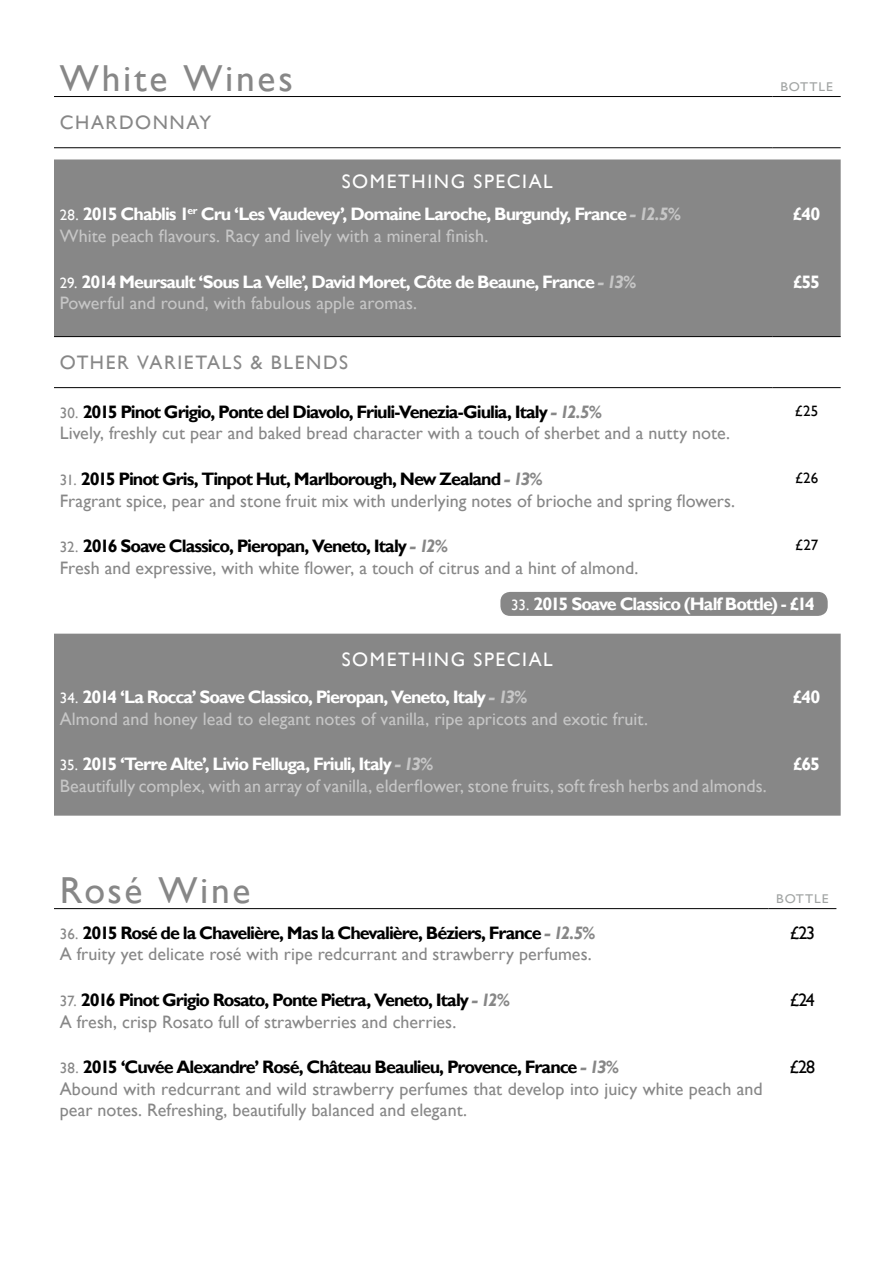
<style>
.page{position:relative;width:893px;height:1263px;background:#fff}
.page>*{position:absolute;margin:0;border:0;box-sizing:border-box;transform-origin:0 0}
.t1{font:37.5px "Gill Sans";letter-spacing:.07em;color:#878787}
.t2{font:19.5px "Gill Sans";letter-spacing:.08em;color:#fff}
.t3{font:19.5px "Gill Sans";letter-spacing:.08em;color:#878787}
.t4{font:18px/21.6px "Gill Sans";color:#878787}
.t5{font:700 18px/21.6px "Gill Sans";letter-spacing:-.055em;color:#fff}
.t6{font:18px/21.6px "Gill Sans";color:#c6c6c6}
.t7{font:18px "Gill Sans";color:#000}
.t8{font:15px "Gill Sans";color:#000}
.t9{font:12.75px "Gill Sans";letter-spacing:.075em;color:#a2a5a4;scale:1.06 1}
.s1{font-weight:400;font-size:15px}
.s2{font-style:italic;color:#c6c6c6}
.s3{font-weight:400;color:#c6c6c6}
.s4{font-size:15px}
.s5{font-weight:700;color:#000}
.s6{font-weight:700;font-style:italic}
.s7{font-size:15px;color:#fff}
.s8{font-weight:700;color:#fff}
</style>
<div class="page">
<svg style="left:54px;top:159px;width:787px;height:657px;fill:#878787"></svg>
<hr style="left:54px;top:96px;width:719px;height:1px;background:#000">
<hr style="left:773px;top:96px;width:68px;height:1px;background:#000">
<hr style="left:54px;top:147px;width:719px;height:1px;background:#000">
<hr style="left:773px;top:147px;width:68px;height:1px;background:#000">
<hr style="left:54px;top:387px;width:719px;height:1px;background:#000">
<hr style="left:773px;top:387px;width:68px;height:1px;background:#000">
<hr style="left:54px;top:336px;width:719px;height:1px;background:#000">
<hr style="left:773px;top:336px;width:68px;height:1px;background:#000">
<hr style="left:54px;top:908px;width:714px;height:1px;background:#000">
<hr style="left:768px;top:908px;width:68px;height:1px;background:#000">
<div style="left:500px;top:591px;width:328px;height:26px;background:#878787;border-radius:10px"></div>
<div style="left:499px;top:590px;width:330px;height:27px;border:2px solid #fff;border-radius:10px"></div>
<h1 class="t1" style="left:60px;top:56px;width:235px">White Wines</h1>
<p class="t3" style="left:60px;top:111px;width:153px">CHARDONNAY</p>
<p class="t9" style="left:780px;top:79px;width:51px">BOTTLE</p>
<p class="t2" style="left:342px;top:170px;width:213px">SOMETHING SPECIAL</p>
<p class="t5" style="left:60px;top:204px;width:622px"><span class="s1">28.</span> 2015 Chablis 1<sup>er</sup> Cru ‘Les Vaudevey’, Domaine Laroche, Burgundy, France <span class="s2">- 12.5%<br></span><span class="s3">White peach flavours. Racy and lively with a mineral finish.</span></p>
<p class="t5" style="left:793px;top:204px;width:29px">£40</p>
<p class="t5" style="left:60px;top:271px;width:578px"><span class="s1">29.</span> 2014 Meursault ‘Sous La Velle’, David Moret, Côte de Beaune, France <span class="s2">- 13%<br></span><span class="s3">Powerful and round, with fabulous apple aromas.</span></p>
<p class="t5" style="left:793px;top:271px;width:29px">£55</p>
<p class="t3" style="left:60px;top:351px;width:290px">OTHER VARIETALS &amp; BLENDS</p>
<p class="t4" style="left:60px;top:401px;width:672px"><span class="s4">30.</span> <span class="s5">2015 Pinot Grigio, Ponte del Diavolo, Friuli-Venezia-Giulia, Italy</span> <span class="s6">- 12.5%<br></span>Lively, freshly cut pear and baked bread character with a touch of sherbet and a nutty note.</p>
<p class="t8" style="left:795px;top:402px;width:25px">£25</p>
<p class="t4" style="left:60px;top:468px;width:677px"><span class="s4">31.</span> <span class="s5">2015 Pinot Gris, Tinpot Hut, Marlborough, New Zealand</span> <span class="s6">- 13%<br></span>Fragrant spice, pear and stone fruit mix with underlying notes of brioche and spring flowers.</p>
<p class="t8" style="left:795px;top:469px;width:25px">£26</p>
<p class="t4" style="left:60px;top:536px;width:580px"><span class="s4">32.</span> <span class="s5">2016 Soave Classico, Pieropan, Veneto, Italy</span> <span class="s6">- 12%<br></span>Fresh and expressive, with white flower, a touch of citrus and a hint of almond.</p>
<p class="t8" style="left:795px;top:536px;width:25px">£27</p>
<p class="t5" style="left:511px;top:594px;width:305px"><span class="s1">33.</span> 2015 Soave Classico (Half Bottle) - £14</p>
<p class="t2" style="left:342px;top:648px;width:213px">SOMETHING SPECIAL</p>
<p class="t6" style="left:60px;top:686px;width:590px"><span class="s7">34.</span> <span class="s8">2014 ‘La Rocca’ Soave Classico, Pieropan, Veneto, Italy</span> <span class="s6">- 13%<br></span>Almond and honey lead to elegant notes of vanilla, ripe apricots and exotic fruit.</p>
<p class="t5" style="left:793px;top:686px;width:29px">£40</p>
<p class="t6" style="left:60px;top:754px;width:708px"><span class="s7">35.</span> <span class="s8">2015 ‘Terre Alte’, Livio Felluga, Friuli, Italy</span> <span class="s6">- 13%<br></span>Beautifully complex, with an array of vanilla, elderflower, stone fruits, soft fresh herbs and almonds.</p>
<p class="t5" style="left:793px;top:754px;width:28px">£65</p>
<h1 class="t1" style="left:60px;top:868px;width:192px">Rosé Wine</h1>
<p class="t9" style="left:776px;top:891px;width:51px">BOTTLE</p>
<p class="t4" style="left:60px;top:922px;width:537px"><span class="s4">36.</span> <span class="s5">2015 Rosé de la Chavelière, Mas la Chevalière, Béziers, France</span> <span class="s6">- 12.5%<br></span>A fruity yet delicate rosé with ripe redcurrant and strawberry perfumes.</p>
<p class="t7" style="left:790px;top:922px;width:27px">£23</p>
<p class="t4" style="left:60px;top:989px;width:451px"><span class="s4">37.</span> <span class="s5">2016 Pinot Grigio Rosato, Ponte Pietra, Veneto, Italy</span> <span class="s6">- 12%<br></span>A fresh, crisp Rosato full of strawberries and cherries.</p>
<p class="t7" style="left:790px;top:989px;width:27px">£24</p>
<p class="t4" style="left:60px;top:1057px;width:704px"><span class="s4">38.</span> <span class="s5">2015 ‘Cuvée Alexandre’ Rosé, Château Beaulieu, Provence, France</span> <span class="s6">- 13%<br></span>Abound with redcurrant and wild strawberry perfumes that develop into juicy white peach and pear notes. Refreshing, beautifully balanced and elegant.</p>
<p class="t7" style="left:790px;top:1057px;width:27px">£28</p>
</div>
